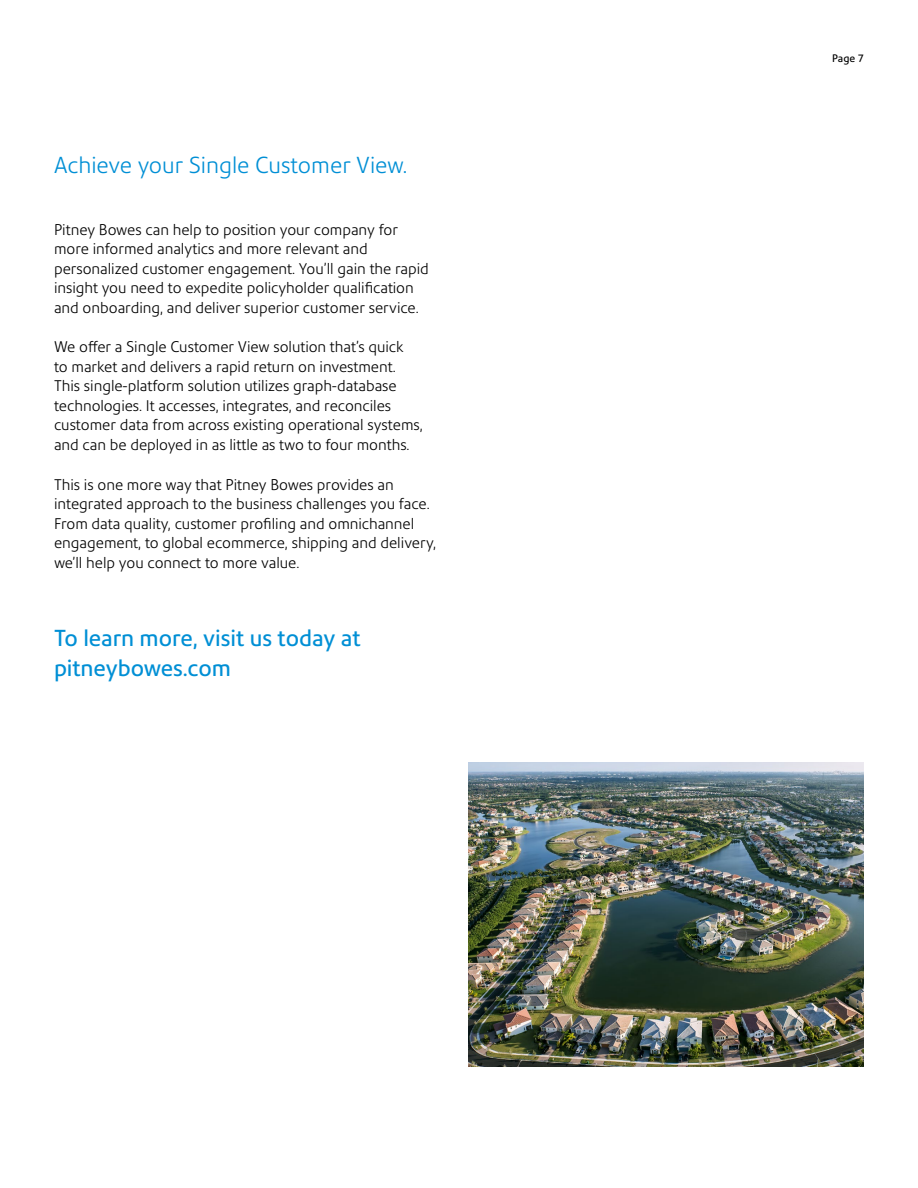
<style>
.page{position:relative;width:918px;height:1188px;background:#fff}
.page>*{position:absolute;margin:0;border:0;box-sizing:border-box;transform-origin:0 0}
.t1{font:22.5px/30px "Precision Sans";color:#008fd5}
.t2{font:300 22.5px "Precision Sans";color:#008fd5}
.t3{font:300 15px/19.5px "Precision Sans";color:#000}
.t4{font:10.5px "Precision Sans";color:#000}
</style>
<div class="page">
<img style="left:469px;top:763px;width:395px;height:303px">
<h1 class="t2" style="left:54px;top:152px;width:355px">Achieve your Single Customer View.</h1>
<p class="t3" style="left:54px;top:220px;width:376px">Pitney Bowes can help to position your company for more informed analytics and more relevant and personalized customer engagement. You’ll gain the rapid insight you need to expedite policyholder qualification and onboarding, and deliver superior customer service.</p>
<p class="t3" style="left:54px;top:337px;width:370px">We offer a Single Customer View solution that’s quick<br>to market and delivers a rapid return on investment.<br>This single-platform solution utilizes graph-database technologies. It accesses, integrates, and reconciles customer data from across existing operational systems, and can be deployed in as little as two to four months.</p>
<p class="t3" style="left:54px;top:475px;width:384px">This is one more way that Pitney Bowes provides an integrated approach to the business challenges you face.<br>From data quality, customer profiling and omnichannel engagement, to global ecommerce, shipping and delivery, we’ll help you connect to more value.</p>
<h1 class="t1" style="left:54px;top:623px;width:308px">To learn more, visit us today at pitneybowes.com</h1>
<p class="t4" style="left:832px;top:52px;width:33px">Page 7</p>
</div>
